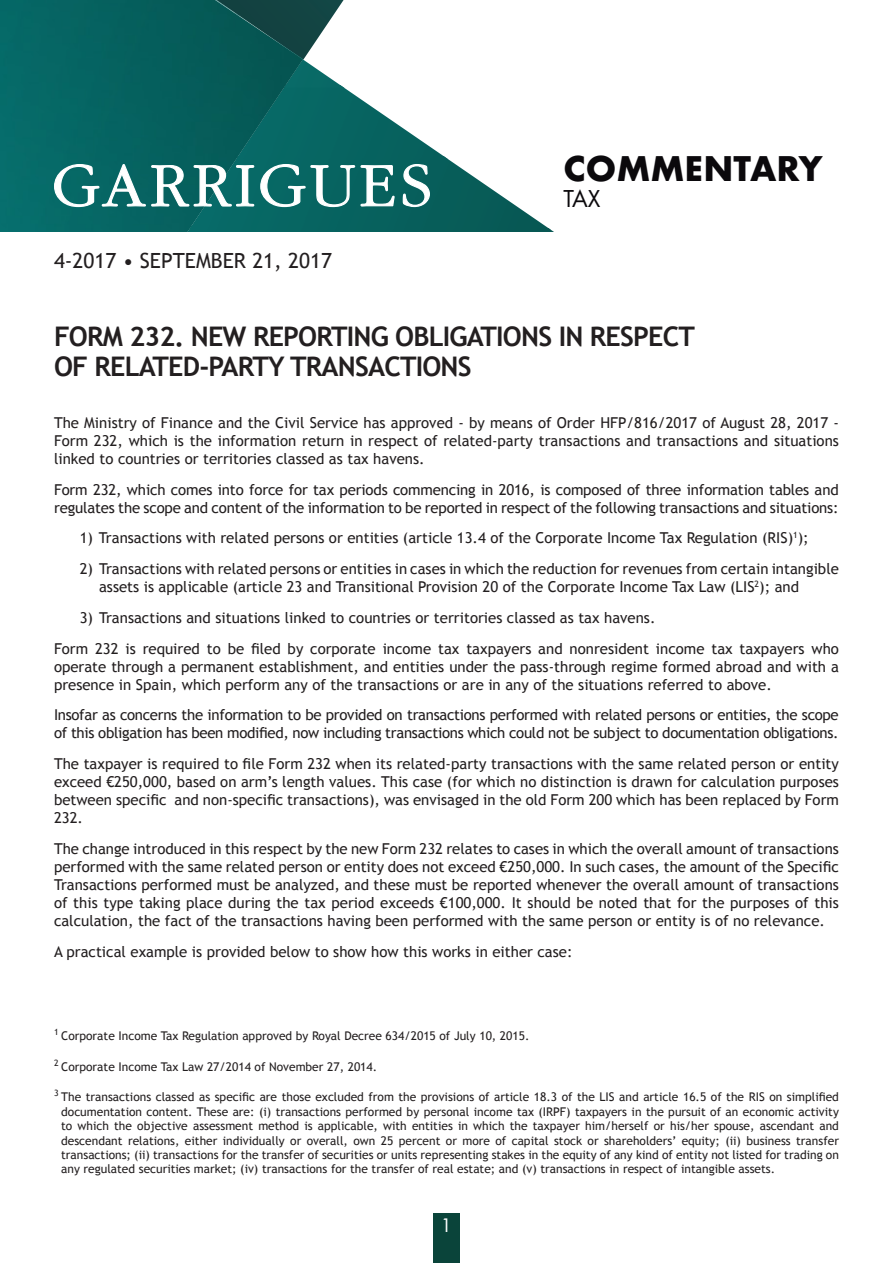
<style>
.page{position:relative;width:893px;height:1263px;background:#fff}
.page>*{position:absolute;margin:0;border:0;box-sizing:border-box;transform-origin:0 0}
.t1{font:700 33px "Futura";color:#0b090c}
.t2{font:700 27px "Trebuchet MS";letter-spacing:-.03em;color:#231f20}
.t3{font:22.5px "Futura";color:#0b090c}
.t4{font:20.85px "Trebuchet MS";color:#231f20}
.t5{font:18px "Futura";color:#fff}
.t6{font:15px/18px "Trebuchet MS";color:#231f20;text-align:justify}
.t7{font:15px/18px "Trebuchet MS";letter-spacing:-.02em;color:#231f20}
.t8{font:12px/14.4px "Trebuchet MS";color:#231f20;text-align:justify}
</style>
<div class="page">
<div style="left:434px;top:1213px;width:26px;height:50px;background:#0a443a"></div>
<svg style="left:303px;top:0;width:41px;height:13px"></svg>
<img style="left:303px;top:230px;width:250px;height:1px">
<img style="left:303px;top:159px;width:248px;height:71px">
<img style="left:303px;top:87px;width:145px;height:72px">
<img style="left:303px;top:13px;width:41px;height:75px">
<img style="left:0;top:0;width:303px;height:231px">
<svg style="left:54px;top:164px;width:200px;height:43px"></svg>
<svg style="left:260px;top:164px;width:135px;height:43px"></svg>
<svg style="left:403px;top:164px;width:27px;height:43px"></svg>
<p class="t4" style="left:54px;top:248px;width:279px">4-2017 • SEPTEMBER 21, 2017</p>
<p class="t1" style="left:563px;top:145px;width:261px">COMMENTARY</p>
<p class="t3" style="left:563px;top:184px;width:39px">TAX</p>
<p class="t2" style="left:54px;top:320px;width:642px">FORM 232. NEW REPORTING OBLIGATIONS IN RESPECT</p>
<p class="t2" style="left:54px;top:350px;width:419px">OF RELATED-PARTY TRANSACTIONS</p>
<p class="t6" style="left:54px;top:414px;width:786px">The Ministry of Finance and the Civil Service has approved - by means of Order HFP/816/2017 of August 28, 2017 - Form 232, which is the information return in respect of related-party transactions and transactions and situations linked to countries or territories classed as tax havens.</p>
<p class="t6" style="left:54px;top:480px;width:786px">Form 232, which comes into force for tax periods commencing in 2016, is composed of three information tables and regulates the scope and content of the information to be reported in respect of the following transactions and situations:</p>
<p class="t6" style="left:80px;top:529px;width:730px">1) Transactions with related persons or entities (article 13.4 of the Corporate Income Tax Regulation (RIS)<sup>1</sup>);</p>
<p class="t6" style="left:99px;top:560px;width:741px;text-indent:-19px">2) Transactions with related persons or entities in cases in which the reduction for revenues from certain intangible assets is applicable (article 23 and Transitional Provision 20 of the Corporate Income Tax Law (LIS<sup>2</sup>); and</p>
<p class="t6" style="left:80px;top:609px;width:577px">3) Transactions and situations linked to countries or territories classed as tax havens.</p>
<p class="t6" style="left:54px;top:639px;width:786px">Form 232 is required to be filed by corporate income tax taxpayers and nonresident income tax taxpayers who operate through a permanent establishment, and entities under the pass-through regime formed abroad and with a presence in Spain, which perform any of the transactions or are in any of the situations referred to above.</p>
<p class="t7" style="left:54px;top:706px;width:786px">Insofar as concerns the information to be provided on transactions performed with related persons or entities, the scope of this obligation has been modified, now including transactions which could not be subject to documentation obligations.</p>
<p class="t6" style="left:54px;top:755px;width:786px">The taxpayer is required to file Form 232 when its related-party transactions with the same related person or entity exceed €250,000, based on arm’s length values. This case (for which no distinction is drawn for calculation purposes between specific and non-specific transactions), was envisaged in the old Form 200 which has been replaced by Form 232.</p>
<p class="t6" style="left:54px;top:840px;width:786px">The change introduced in this respect by the new Form 232 relates to cases in which the overall amount of transactions performed with the same related person or entity does not exceed €250,000. In such cases, the amount of the Specific Transactions performed must be analyzed, and these must be reported whenever the overall amount of transactions of this type taking place during the tax period exceeds €100,000. It should be noted that for the purposes of this calculation, the fact of the transactions having been performed with the same person or entity is of no relevance.</p>
<p class="t6" style="left:54px;top:942px;width:520px">A practical example is provided below to show how this works in either case:</p>
<p class="t8" style="left:54px;top:1028px;width:477px"><sup>1</sup> Corporate Income Tax Regulation approved by Royal Decree 634/2015 of July 10, 2015.</p>
<p class="t8" style="left:54px;top:1059px;width:325px"><sup>2</sup> Corporate Income Tax Law 27/2014 of November 27, 2014.</p>
<p class="t8" style="left:61px;top:1090px;width:779px;text-indent:-7px"><sup>3</sup> The transactions classed as specific are those excluded from the provisions of article 18.3 of the LIS and article 16.5 of the RIS on simplified documentation content. These are: (i) transactions performed by personal income tax (IRPF) taxpayers in the pursuit of an economic activity to which the objective assessment method is applicable, with entities in which the taxpayer him/herself or his/her spouse, ascendant and descendant relations, either individually or overall, own 25 percent or more of capital stock or shareholders’ equity; (ii) business transfer transactions; (ii) transactions for the transfer of securities or units representing stakes in the equity of any kind of entity not listed for trading on any regulated securities market; (iv) transactions for the transfer of real estate; and (v) transactions in respect of intangible assets.</p>
<p class="t5" style="left:441px;top:1214px;width:13px">1</p>
</div>
